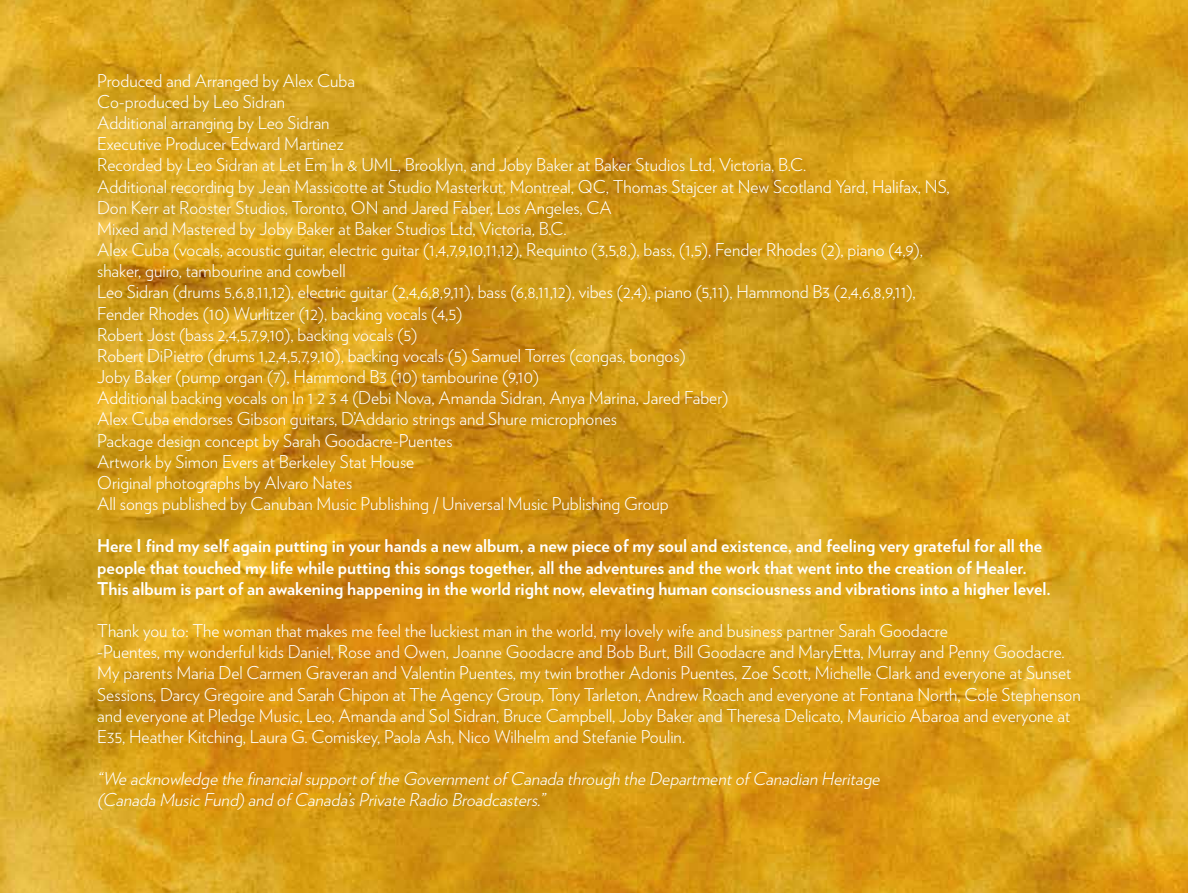
<style>
.page{position:relative;width:1188px;height:893px;background:#fff}
.page>*{position:absolute;margin:0;border:0;box-sizing:border-box;transform-origin:0 0}
.t1{font:300 17.7px/21.1px "Verlag";color:#fff}
.t2{font:700 17.7px/21.1px "Verlag";color:#fff}
.t3{font:italic 300 17.7px/21.1px "Verlag";color:#fff}
</style>
<div class="page">
<img style="left:0;top:0;width:1188px;height:892px">
<p class="t1" style="left:97px;top:69px;width:854px">Produced and Arranged by Alex Cuba<br>Co-produced by Leo Sidran<br>Additional arranging by Leo Sidran<br>Executive Producer Edward Martinez<br>Recorded by Leo Sidran at Let Em In &amp; UML, Brooklyn, and Joby Baker at Baker Studios Ltd, Victoria, B.C.<br>Additional recording by Jean Massicotte at Studio Masterkut, Montreal, QC, Thomas Stajcer at New Scotland Yard, Halifax, NS, Don Kerr at Rooster Studios, Toronto, ON and Jared Faber, Los Angeles, CA<br>Mixed and Mastered by Joby Baker at Baker Studios Ltd, Victoria, B.C.<br>Alex Cuba (vocals, acoustic guitar, electric guitar (1,4,7,9,10,11,12), Requinto (3,5,8,), bass, (1,5), Fender Rhodes (2), piano (4,9), shaker, guiro, tambourine and cowbell<br>Leo Sidran (drums 5,6,8,11,12), electric guitar (2,4,6,8,9,11), bass (6,8,11,12), vibes (2,4), piano (5,11), Hammond B3 (2,4,6,8,9,11), Fender Rhodes (10) Wurlitzer (12), backing vocals (4,5)<br>Robert Jost (bass 2,4,5,7,9,10), backing vocals (5)<br>Robert DiPietro (drums 1,2,4,5,7,9,10), backing vocals (5) Samuel Torres (congas, bongos)<br>Joby Baker (pump organ (7), Hammond B3 (10) tambourine (9,10)<br>Additional backing vocals on In 1 2 3 4 (Debi Nova, Amanda Sidran, Anya Marina, Jared Faber)<br>Alex Cuba endorses Gibson guitars, D’Addario strings and Shure microphones<br>Package design concept by Sarah Goodacre-Puentes<br>Artwork by Simon Evers at Berkeley Stat House<br>Original photographs by Alvaro Nates<br>All songs published by Canuban Music Publishing / Universal Music Publishing Group</p>
<p class="t2" style="left:97px;top:534px;width:955px">Here I find my self again putting in your hands a new album, a new piece of my soul and existence, and feeling very grateful for all the people that touched my life while putting this songs together, all the adventures and the work that went into the creation of Healer.<br>This album is part of an awakening happening in the world right now, elevating human consciousness and vibrations into a higher level.</p>
<p class="t1" style="left:97px;top:619px;width:985px">Thank you to: The woman that makes me feel the luckiest man in the world, my lovely wife and business partner Sarah Goodacre<br>-Puentes, my wonderful kids Daniel, Rose and Owen, Joanne Goodacre and Bob Burt, Bill Goodacre and MaryEtta, Murray and Penny Goodacre.<br>My parents Maria Del Carmen Graveran and Valentin Puentes, my twin brother Adonis Puentes, Zoe Scott, Michelle Clark and everyone at Sunset Sessions, Darcy Gregoire and Sarah Chipon at The Agency Group, Tony Tarleton, Andrew Roach and everyone at Fontana North, Cole Stephenson and everyone at Pledge Music, Leo, Amanda and Sol Sidran, Bruce Campbell, Joby Baker and Theresa Delicato, Mauricio Abaroa and everyone at E35, Heather Kitching, Laura G. Comiskey, Paola Ash, Nico Wilhelm and Stefanie Poulin.</p>
<p class="t3" style="left:97px;top:767px;width:788px">“We acknowledge the financialsupportofthe GovernmentofCanadathrough the DepartmentofCanadian Heritage (CanadaMusicFund) and ofCanada’sPrivate Radio Broadcasters.”</p>
</div>
